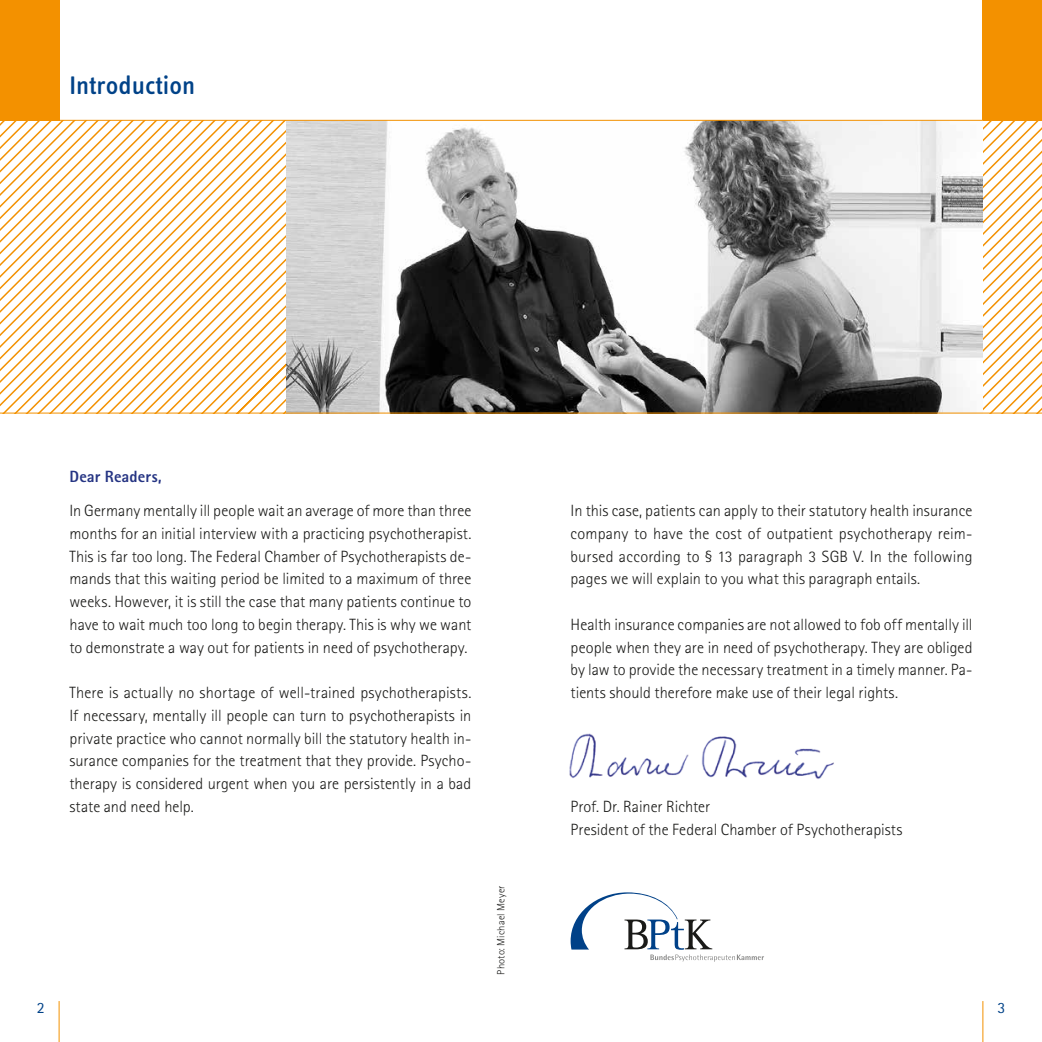
<style>
.page{position:relative;width:1042px;height:1042px;background:#fff}
.page>*{position:absolute;margin:0;border:0;box-sizing:border-box;transform-origin:0 0}
.t1{font:500 26.25px "Info Text";color:#004288}
.t2{font:300 16.28px/22.8px "Rotis Sans Serif Std";letter-spacing:.005em;color:#1a1a18;text-align:justify}
.t3{font:800 16.28px "Rotis Sans Serif Std";letter-spacing:.005em;color:#253483}
.t4{font:15.75px "Rotis Sans Serif Std";color:#004288}
.t5{font:300 10.5px "Rotis Sans Serif Std";letter-spacing:.02em;color:#1a1a18}
</style>
<div class="page">
<div style="left:982px;top:0;width:60px;height:120px;background:#f39100"></div>
<hr style="left:982px;top:1001px;width:1px;height:41px;background:#f39100">
<hr style="left:59px;top:1001px;width:1px;height:41px;background:#f39100">
<div style="left:0;top:0;width:60px;height:120px;background:#f39100"></div>
<svg style="left:0;top:121px;width:286px;height:292px"></svg>
<svg style="left:982px;top:121px;width:60px;height:292px"></svg>
<img style="left:286px;top:121px;width:696px;height:292px">
<svg style="left:570px;top:892px;width:194px;height:70px"></svg>
<img style="left:569px;top:733px;width:265px;height:46px">
<hr style="left:0;top:120px;width:1042px;height:1px;background:#f39100">
<hr style="left:0;top:413px;width:1042px;height:1px;background:#f39100">
<h1 class="t1" style="left:69px;top:70px;width:127px">Introduction</h1>
<p class="t3" style="left:69px;top:466px;width:94px">Dear Readers,</p>
<p class="t2" style="left:69px;top:499px;width:403px">In Germany mentally ill people wait an average of more than three months for an initial interview with a practicing psychotherapist.<br>This is far too long. The Federal Chamber of Psychotherapists de&shy;mands that this waiting period be limited to a maximum of three weeks. However, it is still the case that many patients continue to have to wait much too long to begin therapy. This is why we want to demonstrate a way out for patients in need of psychotherapy.</p>
<p class="t2" style="left:69px;top:681px;width:403px">There is actually no shortage of well-trained psychotherapists.<br>If necessary, mentally ill people can turn to psychotherapists in private practice who cannot normally bill the statutory health in&shy;surance companies for the treatment that they provide. Psycho&shy;therapy is considered urgent when you are persistently in a bad state and need help.</p>
<p class="t5" style="left:495px;top:975px;width:91px;rotate:-90deg">Photo: Michael Meyer</p>
<p class="t2" style="left:570px;top:499px;width:403px">In this case, patients can apply to their statutory health insurance company to have the cost of outpatient psychotherapy reim&shy;bursed according to § 13 paragraph 3 SGB V. In the following pages we will explain to you what this paragraph entails.</p>
<p class="t2" style="left:570px;top:613px;width:403px">Health insurance companies are not allowed to fob off mentally ill people when they are in need of psychotherapy. They are obliged by law to provide the necessary treatment in a timely manner. Pa&shy;tients should therefore make use of their legal rights.</p>
<p class="t2" style="left:570px;top:795px;width:333px">Prof. Dr. Rainer Richter<br>President of the Federal Chamber of Psychotherapists</p>
<p class="t4" style="left:37px;top:998px;width:9px">2</p>
<p class="t4" style="left:997px;top:998px;width:9px">3</p>
</div>
